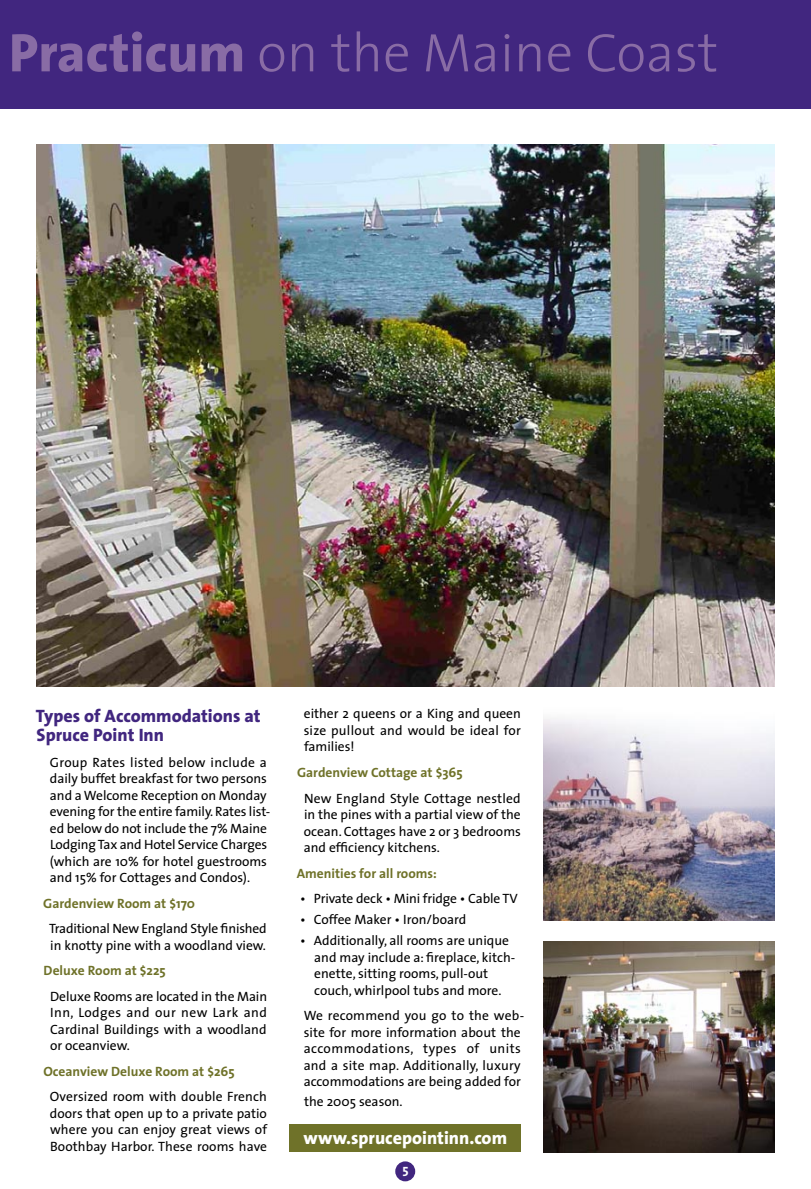
<style>
.page{position:relative;width:811px;height:1189px;background:#fff}
.page>*{position:absolute;margin:0;border:0;box-sizing:border-box;transform-origin:0 0}
.t1{font:300 54.75px "The Sans";color:#896ca5}
.t2{font:800 18px/19.5px "The Sans";color:#41267f}
.t3{font:800 18px "The Sans";color:#fff}
.t4{font:13.5px/16.5px "The Sans";color:#000}
.t5{font:700 13.5px "The Sans";color:#6f7229}
.t6{font:13.5px "The Sans Bold Caps";color:#fff}
.s1{font-weight:800}
</style>
<div class="page">
<div style="left:290px;top:1124px;width:231px;height:27px;background:#6f7229"></div>
<img style="left:36px;top:144px;width:738px;height:542px">
<div style="left:0;top:0;width:810px;height:108px;background:#41267f"></div>
<div style="left:396px;top:1161px;width:18px;height:19px;background:#41267f;border-radius:50%"></div>
<div style="left:395px;top:1160px;width:20px;height:20px;border:1px solid #41267f;border-radius:50%"></div>
<img style="left:543px;top:941px;width:231px;height:211px">
<img style="left:543px;top:718px;width:231px;height:201px">
<h1 class="t1" style="left:9px;top:8px;width:710px"><span class="s1">Practicum</span> on the Maine Coast</h1>
<h2 class="t2" style="left:36px;top:705px;width:226px">Types of Accommodations at<br>Spruce Point Inn</h2>
<p class="t4" style="left:50px;top:753px;width:222px">Group Rates listed below include a daily buffet breakfast for two persons and a Welcome Reception on Monday evening for the entire family. Rates list&shy;ed below do not include the 7% Maine Lodging Tax and Hotel Service Charges (which are 10% for hotel guestrooms and 15% for Cottages and Condos).</p>
<p class="t5" style="left:43px;top:891px;width:153px">Gardenview Room at $170</p>
<p class="t4" style="left:49px;top:919px;width:219px">Traditional New England Style finished in knotty pine with a woodland view.</p>
<p class="t5" style="left:44px;top:959px;width:124px">Deluxe Room at $225</p>
<p class="t4" style="left:50px;top:987px;width:218px;text-align:justify">Deluxe Rooms are located in the Main Inn, Lodges and our new Lark and Cardinal Buildings with a woodland or oceanview.</p>
<p class="t5" style="left:43px;top:1059px;width:193px">Oceanview Deluxe Room at $265</p>
<p class="t4" style="left:50px;top:1087px;width:218px;text-align:justify">Oversized room with double French doors that open up to a private patio where you can enjoy great views of Boothbay Harbor. These rooms have</p>
<p class="t4" style="left:303px;top:705px;width:219px;text-align:justify">either 2 queens or a King and queen size pullout and would be ideal for families!</p>
<p class="t5" style="left:297px;top:760px;width:167px">Gardenview Cottage at $365</p>
<p class="t4" style="left:303px;top:789px;width:218px;text-align:justify">New England Style Cottage nestled in the pines with a partial view of the ocean. Cottages have 2 or 3 bedrooms and efficiency kitchens.</p>
<p class="t5" style="left:296px;top:861px;width:142px">Amenities for all rooms:</p>
<p class="t4" style="left:300px;top:889px;width:219px">• Private deck • Mini fridge • Cable TV</p>
<p class="t4" style="left:300px;top:910px;width:167px">• Coffee Maker • Iron/board</p>
<p class="t4" style="left:314px;top:931px;width:202px;text-indent:-14px">• Additionally, all rooms are unique and may include a: fireplace, kitch&shy;enette, sitting rooms, pull-out couch, whirlpool tubs and more.</p>
<p class="t4" style="left:303px;top:1006px;width:222px">We recommend you go to the web&shy;site for more information about the accommodations, types of units and a site map. Additionally, luxury accommodations are being added for</p>
<p class="t4" style="left:304px;top:1092px;width:100px">the 2005 season.</p>
<h2 class="t3" style="left:303px;top:1122px;width:205px">www.sprucepointinn.com</h2>
<p class="t6" style="left:402px;top:1159px;width:8px">5</p>
</div>
